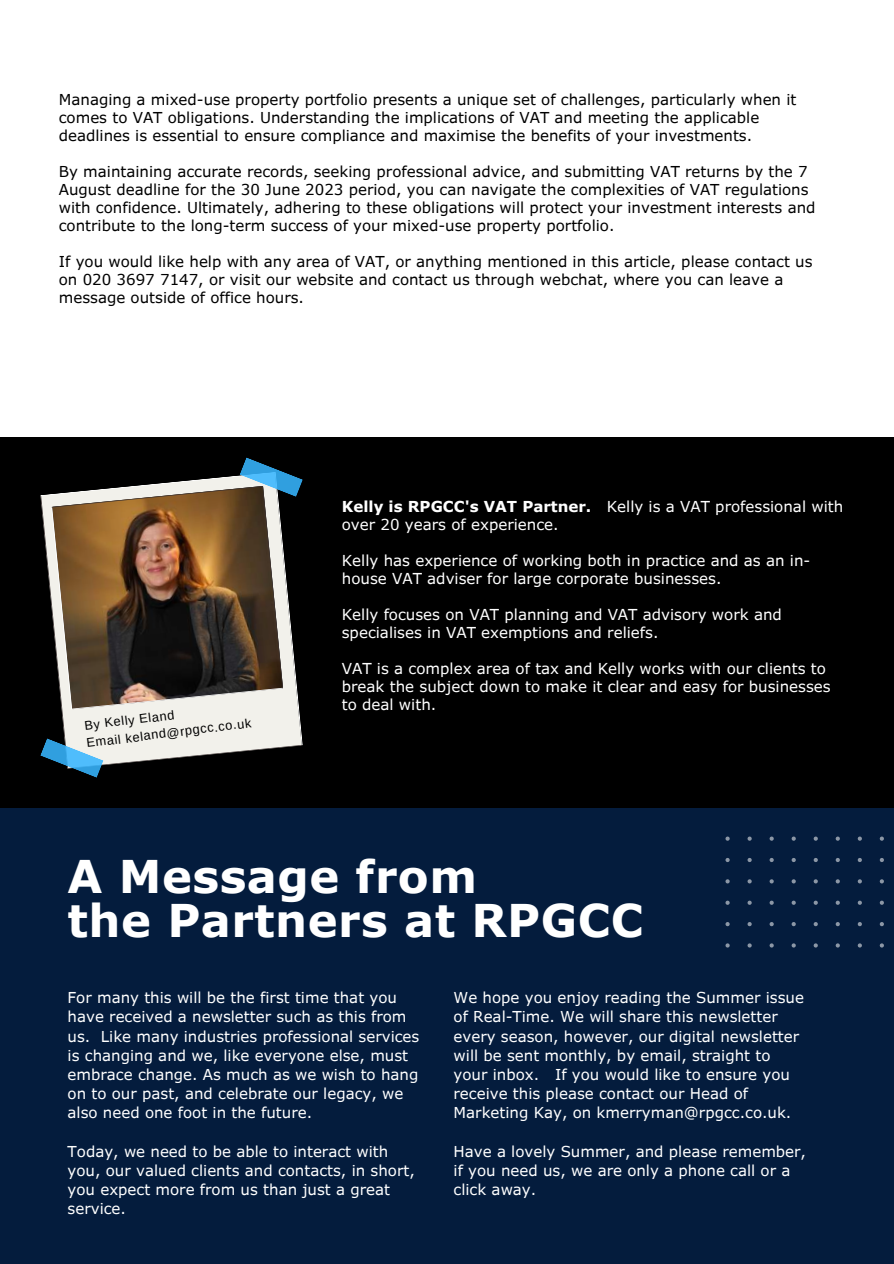
<style>
.page{position:relative;width:894px;height:1264px;background:#fff}
.page>*{position:absolute;margin:0;border:0;box-sizing:border-box;transform-origin:0 0}
.t1{font:700 45px/44px "Verdana Pro";letter-spacing:.01em;color:#fff}
.t2{font:15px/19.2px "Verdana Pro";color:#fff}
.t3{font:15px/18px "Verdana Pro";color:#000}
.t4{font:12.75px/17.5px "Arimo";color:#000}
.s1{font-weight:700}
</style>
<div class="page">
<div style="left:0;top:808px;width:893px;height:455px;background:#041c3d"></div>
<svg style="left:725px;top:836px;width:159px;height:111px"></svg>
<div style="left:0;top:437px;width:893px;height:371px;background:#000"></div>
<svg style="left:103px;top:745px;width:199px;height:20px"></svg>
<svg style="left:40px;top:475px;width:263px;height:270px"></svg>
<svg style="left:239px;top:457px;width:64px;height:40px"></svg>
<svg style="left:40px;top:738px;width:63px;height:39px"></svg>
<p class="t3" style="left:59px;top:90px;width:738px">Managing a mixed-use property portfolio presents a unique set of challenges, particularly when it comes to VAT obligations. Understanding the implications of VAT and meeting the applicable deadlines is essential to ensure compliance and maximise the benefits of your investments.</p>
<p class="t3" style="left:59px;top:162px;width:758px">By maintaining accurate records, seeking professional advice, and submitting VAT returns by the 7<br>August deadline for the 30 June 2023 period, you can navigate the complexities of VAT regulations with confidence. Ultimately, adhering to these obligations will protect your investment interests and contribute to the long-term success of your mixed-use property portfolio.</p>
<p class="t3" style="left:59px;top:252px;width:755px">If you would like help with any area of VAT, or anything mentioned in this article, please contact us on 020 3697 7147, or visit our website and contact us through webchat, where you can leave a message outside of office hours.</p>
<p class="t4" style="left:83px;top:716px;width:167px;rotate:-7deg">By Kelly Eland<br>Email keland@rpgcc.co.uk</p>
<p class="t2" style="left:342px;top:496px;width:503px;line-height:18px"><span class="s1">Kelly is RPGCC's VAT Partner.</span> Kelly is a VAT professional with over 20 years of experience.</p>
<p class="t2" style="left:342px;top:550px;width:470px;line-height:18px">Kelly has experience of working both in practice and as an in&shy;house VAT adviser for large corporate businesses.</p>
<p class="t2" style="left:342px;top:604px;width:441px;line-height:18px">Kelly focuses on VAT planning and VAT advisory work and specialises in VAT exemptions and reliefs.</p>
<p class="t2" style="left:342px;top:658px;width:490px;line-height:18px">VAT is a complex area of tax and Kelly works with our clients to break the subject down to make it clear and easy for businesses to deal with.</p>
<h1 class="t1" style="left:68px;top:853px;width:577px">A Message from<br>the Partners at RPGCC</h1>
<p class="t2" style="left:68px;top:987px;width:353px">For many this will be the first time that you have received a newsletter such as this from us. Like many industries professional services is changing and we, like everyone else, must embrace change. As much as we wish to hang on to our past, and celebrate our legacy, we also need one foot in the future.</p>
<p class="t2" style="left:68px;top:1140px;width:348px">Today, we need to be able to interact with you, our valued clients and contacts, in short, you expect more from us than just a great service.</p>
<p class="t2" style="left:453px;top:987px;width:352px">We hope you enjoy reading the Summer issue of Real-Time. We will share this newsletter every season, however, our digital newsletter will be sent monthly, by email, straight to your inbox. If you would like to ensure you receive this please contact our Head of Marketing Kay, on kmerryman@rpgcc.co.uk.</p>
<p class="t2" style="left:453px;top:1140px;width:354px">Have a lovely Summer, and please remember, if you need us, we are only a phone call or a click away.</p>
</div>
